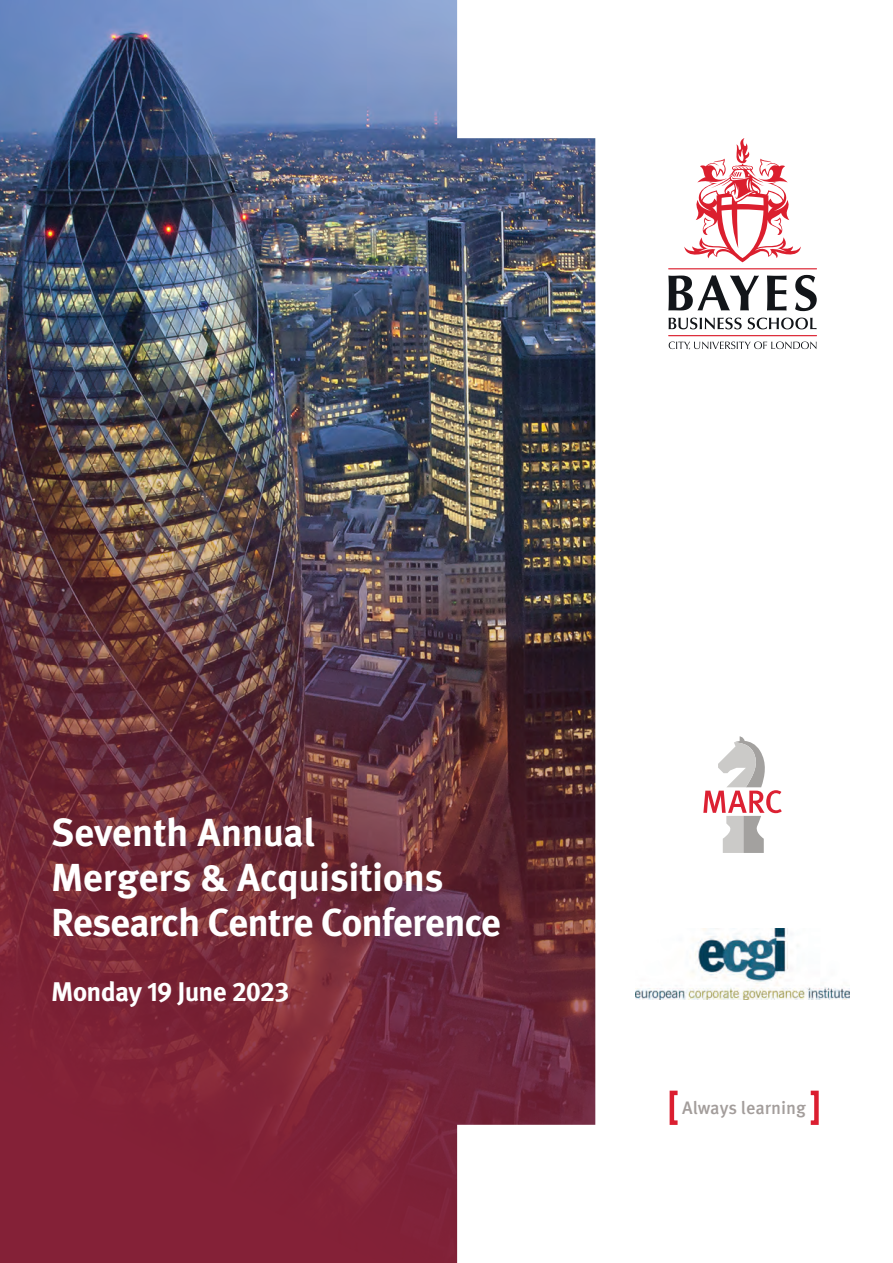
<style>
.page{position:relative;width:893px;height:1263px;background:#fff}
.page>*{position:absolute;margin:0;border:0;box-sizing:border-box;transform-origin:0 0}
._11__Contents_List{font:700 39px "Meta Pro";letter-spacing:-.015em;color:#fff}
._11__Contents_List-2{font:700 27px "Meta Pro";letter-spacing:-.03em;color:#fff}
.t1{font:500 18px "Meta Pro";color:#a39d9b}
</style>
<div class="page">
<img style="left:0;top:0;width:457px;height:159px">
<img style="left:0;top:159px;width:457px;height:1104px">
<img style="left:457px;top:0;width:393px;height:1263px">
<div style="left:668px;top:138px;width:149px;height:212px;background:#fff"></div>
<svg style="left:684px;top:138px;width:117px;height:124px"></svg>
<hr style="left:668px;top:268px;width:149px;height:1px;background:#db1f2e">
<svg style="left:669px;top:318px;width:73px;height:11px"></svg>
<svg style="left:748px;top:318px;width:69px;height:11px"></svg>
<svg style="left:669px;top:341px;width:147px;height:9px"></svg>
<hr style="left:668px;top:335px;width:149px;height:1px;background:#db1f2e">
<svg style="left:668px;top:275px;width:91px;height:35px"></svg>
<svg style="left:767px;top:276px;width:20px;height:34px"></svg>
<svg style="left:795px;top:275px;width:22px;height:36px"></svg>
<div style="left:670px;top:1091px;width:10px;height:34px;border:4px solid #db1e30"></div>
<div style="left:808px;top:1091px;width:11px;height:34px;border:4px solid #db1e30"></div>
<svg style="left:703px;top:736px;width:79px;height:117px"></svg>
<img style="left:636px;top:928px;width:213px;height:72px">
<p class="_11__Contents_List" style="left:51px;top:802px;width:265px">Seventh Annual</p>
<p class="_11__Contents_List" style="left:51px;top:847px;width:394px">Mergers &amp; Acquisitions</p>
<p class="_11__Contents_List" style="left:51px;top:892px;width:451px">Research Centre Conference</p>
<p class="_11__Contents_List-2" style="left:51px;top:971px;width:240px">Monday 19 June 2023</p>
<p class="t1" style="left:682px;top:1094px;width:125px">Always learning</p>
</div>
